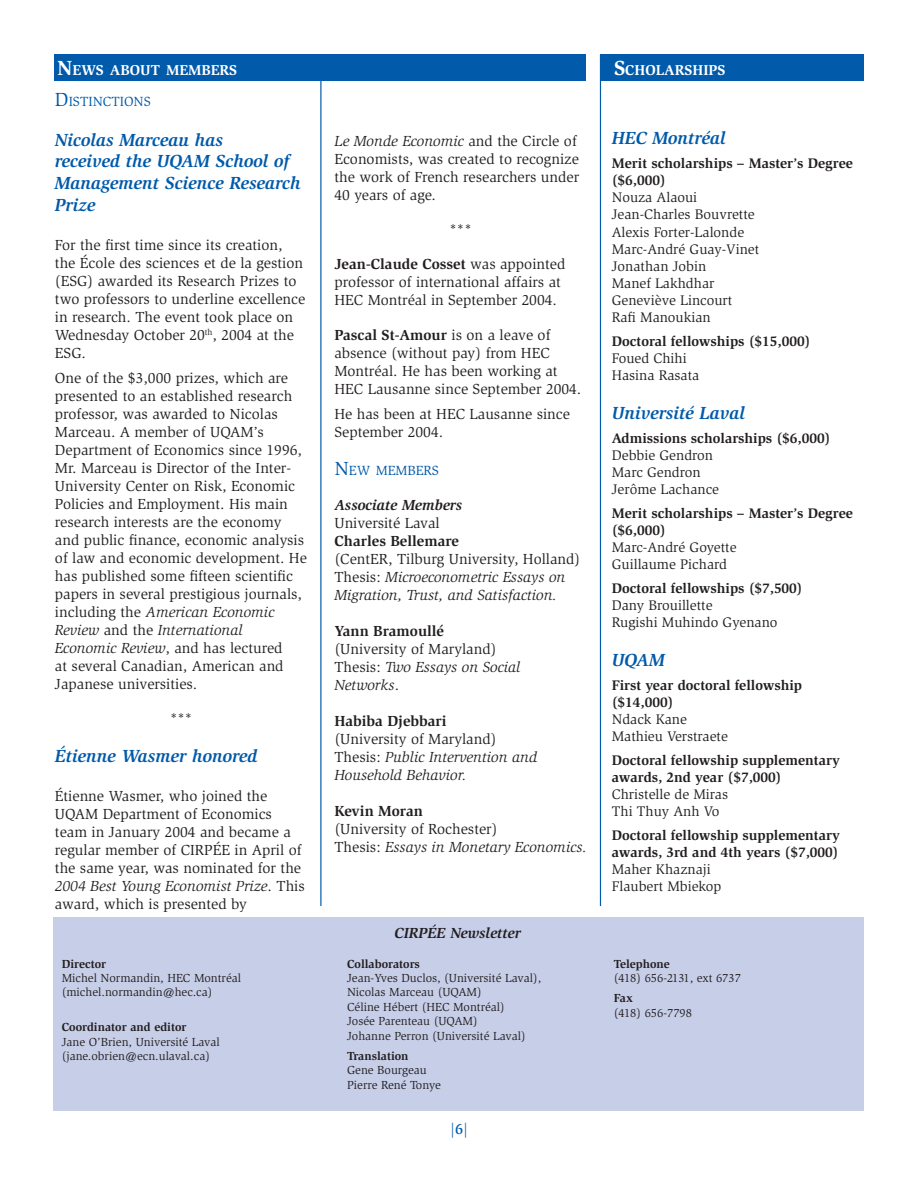
<style>
.page{position:relative;width:918px;height:1188px;background:#fff}
.page>*{position:absolute;margin:0;border:0;box-sizing:border-box;transform-origin:0 0}
.t1{font:italic 700 18px/21.6px "Slimbach";color:#015aaa}
.t2{font:15px/18px "Slimbach";color:#231f20}
.t3{font:italic 15px/18px "Slimbach";color:#231f20}
.t4{font:700 15px "Slimbach";color:#231f20}
.t5{font:italic 700 15px "Slimbach";color:#231f20}
.t6{font:500 15px "Slimbach";color:#015aaa}
.t7{font:700 14.7px "Slimbach";color:#fff}
.t8{font:14.25px/17.1px "Slimbach";color:#231f20}
.t9{font:700 14.25px/17.1px "Slimbach";color:#231f20}
.t10{font:13.65px "Slimbach";color:#015aaa}
.t11{font:12px/14.4px "Slimbach";color:#231f20}
.t12{font:700 12px "Slimbach";color:#231f20}
.s1{font-size:21px}
.s2{font-size:19.5px}
.s3{font-style:italic}
.s4{font-weight:700}
.s5{font-style:normal}
</style>
<div class="page">
<div style="left:600px;top:54px;width:264px;height:27px;background:#015aaa"></div>
<div style="left:54px;top:54px;width:532px;height:27px;background:#015aaa"></div>
<hr style="left:600px;top:55px;width:1px;height:851px;background:#015aaa">
<hr style="left:320px;top:78px;width:1px;height:828px;background:#015aaa">
<div style="left:54px;top:917px;width:810px;height:194px;background:#c7cee8"></div>
<p class="t7" style="left:58px;top:61px;width:181px"><span class="s1">N</span>EWS ABOUT MEMBERS</p>
<p class="t10" style="left:55px;top:94px;width:97px"><span class="s2">D</span>ISTINCTIONS</p>
<p class="t1" style="left:55px;top:129px;width:247px">Nicolas Marceau has<br>received the UQAM School of<br>Management Science Research<br>Prize</p>
<p class="t2" style="left:55px;top:236px;width:252px">For the first time since its creation, the École des sciences et de la gestion (ESG) awarded its Research Prizes to two professors to underline excellence in research. The event took place on<br>Wednesday October 20<sup>th</sup>, 2004 at the<br>ESG.</p>
<p class="t2" style="left:55px;top:369px;width:254px">One of the $3,000 prizes, which are presented to an established research professor, was awarded to Nicolas Marceau. A member of UQAM’s Department of Economics since 1996, Mr. Marceau is Director of the Inter-University Center on Risk, Economic Policies and Employment. His main research interests are the economy and public finance, economic analysis of law and economic development. He has published some fifteen scientific papers in several prestigious journals, including the <span class="s3">American Economic Review</span> and the <span class="s3">International Economic Review</span>, and has lectured<br>at several Canadian, American and Japanese universities.</p>
<p class="t8" style="left:170px;top:710px;width:24px">***</p>
<p class="t1" style="left:55px;top:745px;width:204px">Étienne Wasmer honored</p>
<p class="t2" style="left:55px;top:787px;width:251px">Étienne Wasmer, who joined the<br>UQAM Department of Economics team in January 2004 and became a regular member of CIRPÉE in April of the same year, was nominated for the<br><span class="s3">2004 Best Young Economist Prize</span>. This award, which is presented by</p>
<p class="t12" style="left:62px;top:956px;width:46px">Director</p>
<p class="t11" style="left:62px;top:971px;width:181px">Michel Normandin, HEC Montréal (michel.normandin@hec.ca)</p>
<p class="t12" style="left:62px;top:1020px;width:126px">Coordinator and editor</p>
<p class="t11" style="left:62px;top:1034px;width:160px">Jane O’Brien, Université Laval (jane.obrien@ecn.ulaval.ca)</p>
<p class="t2" style="left:334px;top:132px;width:246px"><span class="s3">Le Monde Economic</span> and the Circle of<br>Economists, was created to recognize the work of French researchers under<br>40 years of age.</p>
<p class="t8" style="left:450px;top:220px;width:24px">***</p>
<p class="t2" style="left:334px;top:255px;width:232px"><span class="s4">Jean-Claude Cosset</span> was appointed professor of international affairs at<br>HEC Montréal in September 2004.</p>
<p class="t2" style="left:334px;top:326px;width:249px"><span class="s4">Pascal St-Amour</span> is on a leave of absence (without pay) from HEC<br>Montréal. He has been working at<br>HEC Lausanne since September 2004.</p>
<p class="t2" style="left:334px;top:405px;width:237px">He has been at HEC Lausanne since<br>September 2004.</p>
<p class="t10" style="left:334px;top:462px;width:106px"><span class="s2">N</span>EW MEMBERS</p>
<p class="t5" style="left:334px;top:496px;width:129px">Associate Members</p>
<p class="t2" style="left:334px;top:514px;width:107px">Université Laval</p>
<p class="t4" style="left:334px;top:532px;width:126px">Charles Bellemare</p>
<p class="t3" style="left:334px;top:550px;width:247px"><span class="s5">(CentER, Tilburg University, Holland)<br>Thesis:</span> Microeconometric Essays on<br>Migration, Trust, and Satisfaction.</p>
<p class="t4" style="left:334px;top:622px;width:111px">Yann Bramoullé</p>
<p class="t2" style="left:334px;top:640px;width:188px">(University of Maryland)<br>Thesis: <span class="s3">Two Essays on Social<br>Networks</span>.</p>
<p class="t4" style="left:334px;top:712px;width:114px">Habiba Djebbari</p>
<p class="t3" style="left:334px;top:730px;width:204px"><span class="s5">(University of Maryland)<br>Thesis:</span> Public Intervention and<br>Household Behavior.</p>
<p class="t4" style="left:334px;top:802px;width:90px">Kevin Moran</p>
<p class="t2" style="left:334px;top:820px;width:254px">(University of Rochester)<br>Thesis: <span class="s3">Essays in Monetary Economics.</span></p>
<p class="t5" style="left:395px;top:924px;width:128px">CIRPÉE Newsletter</p>
<p class="t12" style="left:347px;top:956px;width:74px">Collaborators</p>
<p class="t11" style="left:347px;top:971px;width:196px">Jean-Yves Duclos, (Université Laval),<br>Nicolas Marceau (UQAM)<br>Céline Hébert (HEC Montréal)<br>Josée Parenteau (UQAM)<br>Johanne Perron (Université Laval)</p>
<p class="t12" style="left:347px;top:1049px;width:63px">Translation</p>
<p class="t11" style="left:347px;top:1063px;width:95px">Gene Bourgeau<br>Pierre René Tonye</p>
<p class="t6" style="left:450px;top:1120px;width:20px">|6|</p>
<p class="t7" style="left:614px;top:61px;width:113px"><span class="s1">S</span>CHOLARSHIPS</p>
<p class="t1" style="left:612px;top:127px;width:115px">HEC Montréal</p>
<p class="t9" style="left:612px;top:155px;width:243px">Merit scholarships – Master’s Degree ($6,000)</p>
<p class="t8" style="left:612px;top:189px;width:149px">Nouza Alaoui<br>Jean-Charles Bouvrette<br>Alexis Forter-Lalonde<br>Marc-André Guay-Vinet<br>Jonathan Jobin<br>Manef Lakhdhar<br>Geneviève Lincourt<br>Rafi Manoukian</p>
<p class="t9" style="left:612px;top:332px;width:200px">Doctoral fellowships ($15,000)</p>
<p class="t8" style="left:612px;top:350px;width:89px">Foued Chihi<br>Hasina Rasata</p>
<p class="t1" style="left:612px;top:402px;width:135px">Université Laval</p>
<p class="t9" style="left:612px;top:429px;width:220px">Admissions scholarships ($6,000)</p>
<p class="t8" style="left:612px;top:447px;width:109px">Debbie Gendron<br>Marc Gendron<br>Jerôme Lachance</p>
<p class="t9" style="left:612px;top:504px;width:243px">Merit scholarships – Master’s Degree ($6,000)</p>
<p class="t8" style="left:612px;top:539px;width:126px">Marc-André Goyette<br>Guillaume Pichard</p>
<p class="t9" style="left:612px;top:580px;width:192px">Doctoral fellowships ($7,500)</p>
<p class="t8" style="left:612px;top:597px;width:167px">Dany Brouillette<br>Rugishi Muhindo Gyenano</p>
<p class="t1" style="left:612px;top:649px;width:54px">UQAM</p>
<p class="t9" style="left:612px;top:676px;width:192px">First year doctoral fellowship ($14,000)</p>
<p class="t8" style="left:612px;top:711px;width:118px">Ndack Kane<br>Mathieu Verstraete</p>
<p class="t9" style="left:612px;top:751px;width:230px">Doctoral fellowship supplementary awards, 2nd year ($7,000)</p>
<p class="t8" style="left:612px;top:786px;width:118px">Christelle de Miras<br>Thi Thuy Anh Vo</p>
<p class="t9" style="left:612px;top:827px;width:230px">Doctoral fellowship supplementary awards, 3rd and 4th years ($7,000)</p>
<p class="t8" style="left:612px;top:861px;width:111px">Maher Khaznaji<br>Flaubert Mbiekop</p>
<p class="t12" style="left:614px;top:956px;width:58px">Telephone</p>
<p class="t11" style="left:614px;top:971px;width:129px">(418) 656-2131, ext 6737</p>
<p class="t12" style="left:614px;top:991px;width:21px">Fax</p>
<p class="t11" style="left:614px;top:1006px;width:80px">(418) 656-7798</p>
</div>
